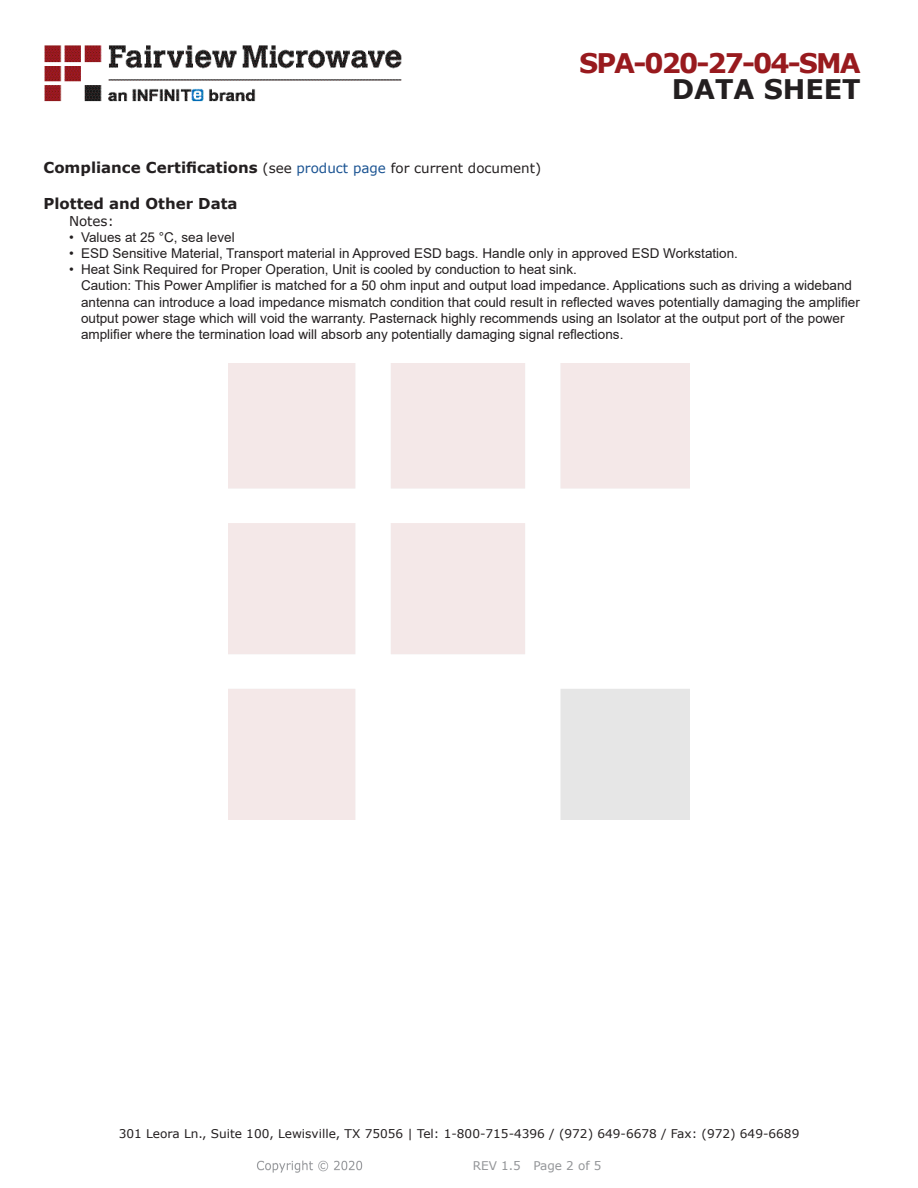
<style>
.page{position:relative;width:918px;height:1188px;background:#fff}
.page>*{position:absolute;margin:0;border:0;box-sizing:border-box;transform-origin:0 0}
.FM{font:700 27px "Verdana";letter-spacing:-.07em;color:#981a1e}
.t1{font:700 27px "Verdana";color:#231f20}
.Head1_for_Compliance{font:700 15px "Verdana";color:#231f20}
.t2{font:13.5px/16.2px "Arial";color:#231f20}
.Specs_Para{font:13.5px "Verdana";color:#231f20}
.t3{font:12px "Verdana";color:#231f20}
.REV_Info{font:12px "Verdana";color:#939598}
.s1{font-weight:400;font-size:13.5px}
.s2{font-weight:400;font-size:13.5px;color:#1a5392}
</style>
<div class="page">
<img style="left:257px;top:1160px;width:106px;height:13px">
<img style="left:44px;top:45px;width:358px;height:57px">
<p class="FM" style="left:579px;top:44px;width:283px">SPA-020-27-04-SMA</p>
<p class="t1" style="left:672px;top:70px;width:191px">DATA SHEET</p>
<p class="Head1_for_Compliance" style="left:44px;top:157px;width:499px">Compliance Certifications <span class="s1">(see</span> <span class="s2">product page</span> <span class="s1">for current document)</span></p>
<p class="Head1_for_Compliance" style="left:44px;top:193px;width:196px">Plotted and Other Data</p>
<p class="Specs_Para" style="left:69px;top:211px;width:46px">Notes:</p>
<p class="t2" style="left:69px;top:229px;width:167px">• Values at 25 °C, sea level</p>
<p class="t2" style="left:69px;top:245px;width:671px">• ESD Sensitive Material, Transport material in Approved ESD bags. Handle only in approved ESD Workstation.</p>
<p class="t2" style="left:81px;top:261px;width:780px;text-indent:-12px">• Heat Sink Required for Proper Operation, Unit is cooled by conduction to heat sink.<br>Caution: This Power Amplifier is matched for a 50 ohm input and output load impedance. Applications such as driving a wideband antenna can introduce a load impedance mismatch condition that could result in reflected waves potentially damaging the amplifier output power stage which will void the warranty. Pasternack highly recommends using an Isolator at the output port of the power amplifier where the termination load will absorb any potentially damaging signal reflections.</p>
<p class="t3" style="left:119px;top:1125px;width:682px">301 Leora Ln., Suite 100, Lewisville, TX 75056 | Tel: 1-800-715-4396 / (972) 649-6678 / Fax: (972) 649-6689</p>
<p class="REV_Info" style="left:473px;top:1157px;width:130px">REV 1.5 Page 2 of 5</p>
</div>
